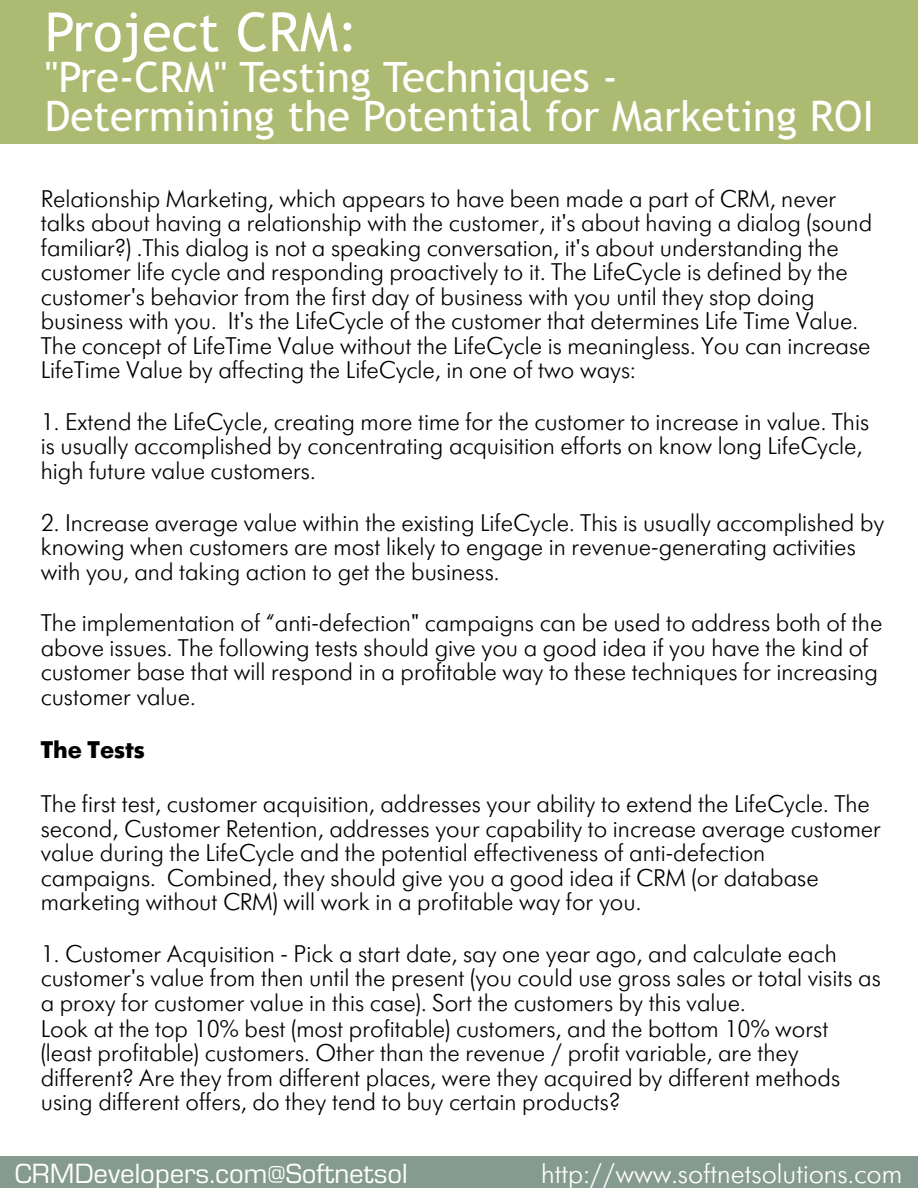
<style>
.page{position:relative;width:918px;height:1188px;background:#fff}
.page>*{position:absolute;margin:0;border:0;box-sizing:border-box;transform-origin:0 0}
.t1{font:54px "ft 46";color:#fff}
.t2{font:42px/39px "ft 46";color:#fff}
.t3{font:27px "Evropa Normal";color:#fff}
.t4{font:27px "Futuris Light C";color:#fff}
.t5{font:24px/24.5px "Futuris Light C";color:#000}
.t6{font:700 24px "Futuris C";color:#000}
</style>
<div class="page">
<div style="left:0;top:0;width:918px;height:144px;background:#acbb71"></div>
<div style="left:0;top:1157px;width:918px;height:31px;background:#869b8f"></div>
<h1 class="t1" style="left:45px;top:11px;width:315px">Project CRM:</h1>
<h2 class="t2" style="left:45px;top:62px;width:831px">"Pre-CRM" Testing Techniques -<br>Determining the Potential for Marketing ROI</h2>
<p class="t5" style="left:41px;top:189px;width:833px">Relationship Marketing, which appears to have been made a part of CRM, never talks about having a relationship with the customer, it's about having a dialog (sound familiar?) .This dialog is not a speaking conversation, it's about understanding the customer life cycle and responding proactively to it. The LifeCycle is defined by the customer's behavior from the first day of business with you until they stop doing business with you. It's the LifeCycle of the customer that determines Life Time Value.<br>The concept of LifeTime Value without the LifeCycle is meaningless. You can increase LifeTime Value by affecting the LifeCycle, in one of two ways:</p>
<p class="t5" style="left:41px;top:412px;width:830px">1. Extend the LifeCycle, creating more time for the customer to increase in value. This is usually accomplished by concentrating acquisition efforts on know long LifeCycle, high future value customers.</p>
<p class="t5" style="left:41px;top:512px;width:845px">2. Increase average value within the existing LifeCycle. This is usually accomplished by knowing when customers are most likely to engage in revenue-generating activities with you, and taking action to get the business.</p>
<p class="t5" style="left:41px;top:613px;width:843px">The implementation of “anti-defection" campaigns can be used to address both of the above issues. The following tests should give you a good idea if you have the kind of customer base that will respond in a profitable way to these techniques for increasing customer value.</p>
<p class="t6" style="left:41px;top:736px;width:106px">The Tests</p>
<p class="t5" style="left:41px;top:794px;width:842px">The first test, customer acquisition, addresses your ability to extend the LifeCycle. The second, Customer Retention, addresses your capability to increase average customer value during the LifeCycle and the potential effectiveness of anti-defection campaigns. Combined, they should give you a good idea if CRM (or database marketing without CRM) will work in a profitable way for you.</p>
<p class="t5" style="left:41px;top:944px;width:842px">1. Customer Acquisition - Pick a start date, say one year ago, and calculate each customer's value from then until the present (you could use gross sales or total visits as a proxy for customer value in this case). Sort the customers by this value.<br>Look at the top 10% best (most profitable) customers, and the bottom 10% worst (least profitable) customers. Other than the revenue / profit variable, are they different? Are they from different places, were they acquired by different methods using different offers, do they tend to buy certain products?</p>
<p class="t3" style="left:15px;top:1164px;width:394px">CRMDevelopers.com@Softnetsol</p>
<p class="t4" style="left:541px;top:1164px;width:363px">http://www.softnetsolutions.com</p>
<p class="t3" style="left:15px;top:1164px;width:217px">Studio@Softn t ol</p>
</div>
